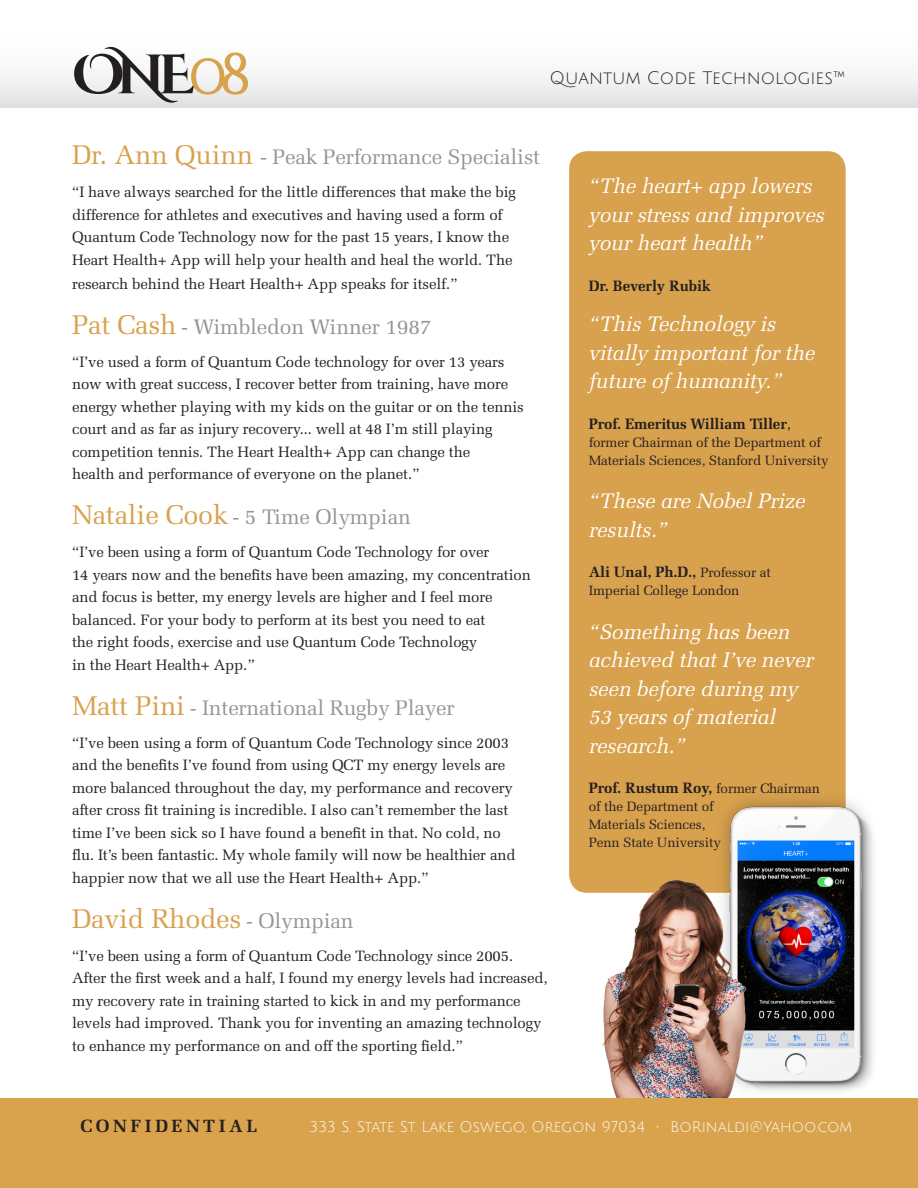
<style>
.page{position:relative;width:918px;height:1188px;background:#fff}
.page>*{position:absolute;margin:0;border:0;box-sizing:border-box;transform-origin:0 0}
.t1{font:27px "Melior LT Std";letter-spacing:-.01em;color:#d8a14e}
.t2{font:italic 21px/28.5px "Melior LT Std";letter-spacing:-.01em;color:#fff}
.t3{font:21px "Melior LT Std";letter-spacing:-.01em;color:#939598}
.t4{font:17.7px "Julius Sans One";color:#231f20}
.t5{font:700 17.7px "Melior LT Std";letter-spacing:.2em;color:#231f20}
.t6{font:15px/22.5px "Melior LT Std";letter-spacing:-.01em;color:#231f20}
.t7{font:700 15px "Melior LT Std";letter-spacing:-.01em;color:#231f20}
.t8{font:15px "Julius Sans One";color:#fff}
.t9{font:13.5px/18px "Melior LT Std";letter-spacing:-.01em;color:#231f20}
.s1{font-size:27px;color:#d8a14e}
.s2{font-size:21px;color:#939598}
.s3{font-weight:400}
.s4{font-weight:400;font-size:13.5px}
</style>
<div class="page">
<div style="left:0;top:1098px;width:918px;height:90px;background:#d9a24c"></div>
<div style="left:0;top:0;width:918px;height:108px;background:linear-gradient(to bottom,#fff,#e8e9ea)"></div>
<svg style="left:74px;top:47px;width:174px;height:56px"></svg>
<div style="left:569px;top:151px;width:277px;height:742px;background:#d8a14e;border-radius:18px"></div>
<img style="left:723px;top:793px;width:150px;height:299px">
<img style="left:602px;top:879px;width:143px;height:219px">
<p class="t4" style="left:550px;top:69px;width:298px">Quantum Code Technologies™</p>
<p class="t3" style="left:72px;top:145px;width:470px"><span class="s1">Dr. Ann Quinn</span> - Peak Performance Specialist</p>
<p class="t6" style="left:72px;top:181px;width:446px">“I have always searched for the little differences that make the big difference for athletes and executives and having used a form of Quantum Code Technology now for the past 15 years, I know the Heart Health+ App will help your health and heal the world. The</p>
<p class="t6" style="left:72px;top:272px;width:387px">research behind the Heart Health+ App speaks for itself.”</p>
<p class="t3" style="left:72px;top:314px;width:361px"><span class="s1">Pat Cash</span> - Wimbledon Winner 1987</p>
<p class="t6" style="left:72px;top:350px;width:453px">“I’ve used a form of Quantum Code technology for over 13 years now with great success, I recover better from training, have more energy whether playing with my kids on the guitar or on the tennis court and as far as injury recovery... well at 48 I’m still playing competition tennis. The Heart Health+ App can change the<br>health and performance of everyone on the planet.”</p>
<p class="t3" style="left:72px;top:505px;width:340px"><span class="s1">Natalie Cook</span> - 5 Time Olympian</p>
<p class="t6" style="left:72px;top:541px;width:460px">“I’ve been using a form of Quantum Code Technology for over<br>14 years now and the benefits have been amazing, my concentration and focus is better, my energy levels are higher and I feel more balanced. For your body to perform at its best you need to eat<br>the right foods, exercise and use Quantum Code Technology<br>in the Heart Health+ App.”</p>
<p class="t3" style="left:72px;top:695px;width:384px"><span class="s1">Matt Pini</span> - International Rugby Player</p>
<p class="t6" style="left:72px;top:731px;width:445px">“I’ve been using a form of Quantum Code Technology since 2003 and the benefits I’ve found from using QCT my energy levels are more balanced throughout the day, my performance and recovery after cross fit training is incredible. I also can’t remember the last time I’ve been sick so I have found a benefit in that. No cold, no flu. It’s been fantastic. My whole family will now be healthier and happier now that we all use the Heart Health+ App.”</p>
<p class="t1" style="left:72px;top:903px;width:283px">David Rhodes <span class="s2">- Olympian</span></p>
<p class="t6" style="left:72px;top:944px;width:477px">“I’ve been using a form of Quantum Code Technology since 2005.<br>After the first week and a half, I found my energy levels had increased, my recovery rate in training started to kick in and my performance levels had improved. Thank you for inventing an amazing technology to enhance my performance on and off the sporting field.”</p>
<p class="t2" style="left:589px;top:172px;width:237px">“The heart+ app lowers your stress and improves your heart health”</p>
<p class="t7" style="left:589px;top:277px;width:124px">Dr. Beverly Rubik</p>
<p class="t2" style="left:589px;top:310px;width:228px">“This Technology is vitally important for the future of humanity.”</p>
<p class="t7" style="left:589px;top:415px;width:204px">Prof. Emeritus William Tiller<span class="s3">,</span></p>
<p class="t9" style="left:589px;top:433px;width:242px">former Chairman of the Department of<br>Materials Sciences, Stanford University</p>
<p class="t2" style="left:589px;top:487px;width:218px">“These are Nobel Prize results.”</p>
<p class="t7" style="left:589px;top:563px;width:184px">Ali Unal, Ph.D., <span class="s4">Professor at</span></p>
<p class="t9" style="left:589px;top:582px;width:152px">Imperial College London</p>
<p class="t2" style="left:589px;top:617px;width:226px">“Something has been achieved that I’ve never seen before during my<br>53 years of material research.”</p>
<p class="t7" style="left:589px;top:779px;width:233px">Prof. Rustum Roy, <span class="s4">former Chairman</span></p>
<p class="t9" style="left:589px;top:798px;width:134px">of the Department of<br>Materials Sciences,<br>Penn State University</p>
<p class="t5" style="left:81px;top:1115px;width:178px">CONFIDENTIAL</p>
<p class="t8" style="left:310px;top:1119px;width:544px">333 S. State St. Lake Oswego, Oregon 97034 • BoRinaldi@Yahoo.com</p>
</div>
